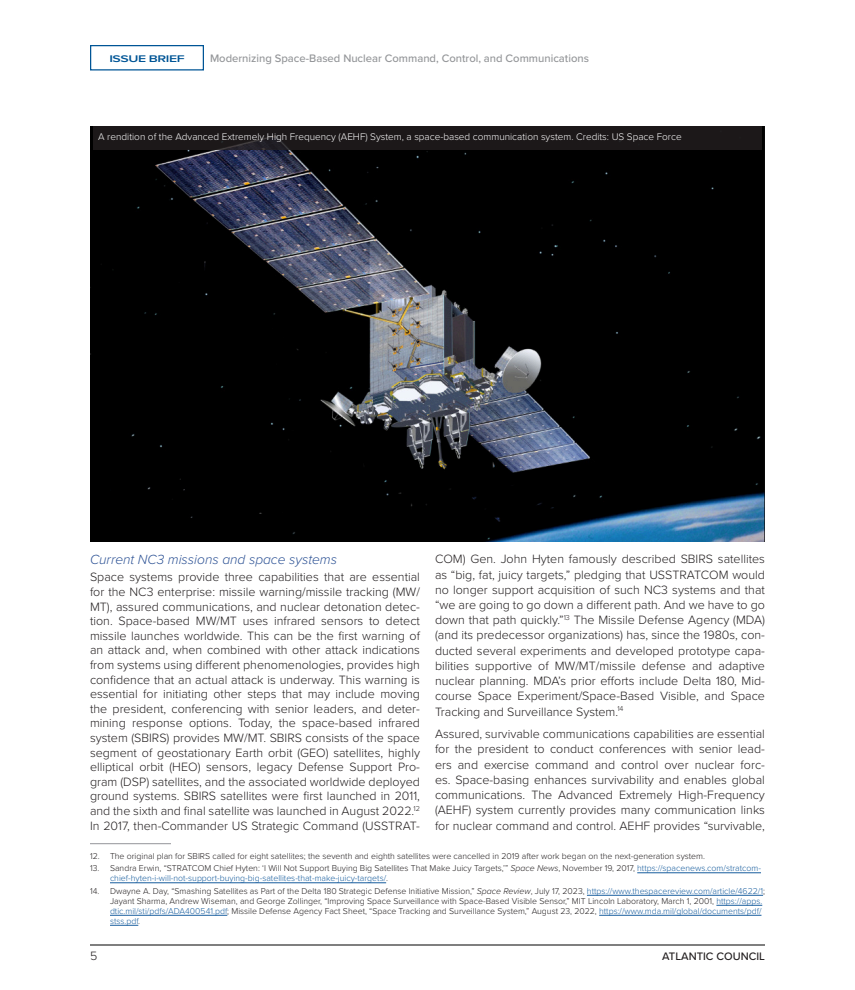
<style>
.page{position:relative;width:855px;height:990px;background:#fff}
.page>*{position:absolute;margin:0;border:0;box-sizing:border-box;transform-origin:0 0}
.Heading_1{font:italic 300 13.75px "Proxima Nova";color:#2f5496}
.Body_Copy_-_normal{font:300 12.5px/14.6px "Proxima Nova";color:#231f20;text-align:justify}
.t1{font:500 11.25px "Proxima Nova";color:#939598}
.t2{font:500 11.25px "Proxima Nova";color:#231f20}
.Body_Copy_-_normal-2{font:300 10px "Proxima Nova";color:#fff}
.t3{font:600 10px "Proxima Nova";letter-spacing:-.03em;color:#005596;scale:1.4 1}
.t4{font:300 8.75px/10px "Proxima Nova";color:#231f20}
.s1{font-style:italic}
.s2{color:#175d9e}
</style>
<div class="page">
<hr style="left:90px;top:945px;width:675px;height:1px;background:#000">
<div style="left:90px;top:45px;width:114px;height:26px;border:1px solid #005596"></div>
<img style="left:90px;top:126px;width:675px;height:415px">
<div style="left:93px;top:126px;width:669px;height:23px;background:#1c1819"></div>
<hr style="left:90px;top:843px;width:81px;height:1px;background:#a8a9ad">
<hr style="left:637px;top:873px;width:124px;height:1px;background:#175d9e">
<hr style="left:110px;top:883px;width:276px;height:1px;background:#175d9e">
<hr style="left:587px;top:895px;width:176px;height:1px;background:#175d9e">
<hr style="left:716px;top:905px;width:46px;height:1px;background:#175d9e">
<hr style="left:110px;top:915px;width:117px;height:1px;background:#175d9e">
<hr style="left:599px;top:915px;width:162px;height:1px;background:#175d9e">
<svg style="left:110px;top:925px;width:28px;height:1px"></svg>
<p class="t3" style="left:109px;top:51px;width:55px">ISSUE BRIEF</p>
<p class="t1" style="left:210px;top:50px;width:380px">Modernizing Space-Based Nuclear Command, Control, and Communications</p>
<p class="Body_Copy_-_normal-2" style="left:98px;top:130px;width:585px">A rendition of the Advanced Extremely High Frequency (AEHF) System, a space-based communication system. Credits: US Space Force</p>
<p class="Heading_1" style="left:90px;top:550px;width:249px">Current NC3 missions and space systems</p>
<p class="Body_Copy_-_normal" style="left:90px;top:569px;width:332px">Space systems provide three capabilities that are essential for the NC3 enterprise: missile warning/missile tracking (MW/ MT), assured communications, and nuclear detonation detec&shy;tion. Space-based MW/MT uses infrared sensors to detect missile launches worldwide. This can be the first warning of an attack and, when combined with other attack indications from systems using different phenomenologies, provides high confidence that an actual attack is underway. This warning is essential for initiating other steps that may include moving the president, conferencing with senior leaders, and deter&shy;mining response options. Today, the space-based infrared system (SBIRS) provides MW/MT. SBIRS consists of the space segment of geostationary Earth orbit (GEO) satellites, highly elliptical orbit (HEO) sensors, legacy Defense Support Pro&shy;gram (DSP) satellites, and the associated worldwide deployed ground systems. SBIRS satellites were first launched in 2011, and the sixth and final satellite was launched in August 2022.<sup>12<br></sup>In 2017, then-Commander US Strategic Command (USSTRAT-</p>
<p class="Body_Copy_-_normal" style="left:435px;top:551px;width:332px;line-height:15.2px">COM) Gen. John Hyten famously described SBIRS satellites as “big, fat, juicy targets,” pledging that USSTRATCOM would no longer support acquisition of such NC3 systems and that “we are going to go down a different path. And we have to go down that path quickly.”<sup>13</sup> The Missile Defense Agency (MDA) (and its predecessor organizations) has, since the 1980s, con&shy;ducted several experiments and developed prototype capa&shy;bilities supportive of MW/MT/missile defense and adaptive nuclear planning. MDA’s prior efforts include Delta 180, Mid&shy;course Space Experiment/Space-Based Visible, and Space Tracking and Surveillance System.<sup>14</sup></p>
<p class="Body_Copy_-_normal" style="left:435px;top:726px;width:332px;line-height:15.2px">Assured, survivable communications capabilities are essential for the president to conduct conferences with senior lead&shy;ers and exercise command and control over nuclear forc&shy;es. Space-basing enhances survivability and enables global communications. The Advanced Extremely High-Frequency (AEHF) system currently provides many communication links for nuclear command and control. AEHF provides “survivable,</p>
<p class="t4" style="left:90px;top:850px;width:617px">12. The original plan for SBIRS called for eight satellites; the seventh and eighth satellites were cancelled in 2019 after work began on the next-generation system.</p>
<p class="t4" style="left:110px;top:863px;width:653px;text-indent:-20px">13. Sandra Erwin, “STRATCOM Chief Hyten: ‘I Will Not Support Buying Big Satellites That Make Juicy Targets,’” <span class="s1">Space News</span>, November 19, 2017, <span class="s2">https://spacenews.com/stratcom&shy;chief-hyten-i-will-not-support-buying-big-satellites-that-make-juicy-targets/</span>.</p>
<p class="t4" style="left:110px;top:885px;width:656px;text-indent:-20px">14. Dwayne A. Day, “Smashing Satellites as Part of the Delta 180 Strategic Defense Initiative Mission,” <span class="s1">Space Review</span>, July 17, 2023, <span class="s2">https://www.thespacereview.com/article/4622/1</span>; Jayant Sharma, Andrew Wiseman, and George Zollinger, “Improving Space Surveillance with Space-Based Visible Sensor,” MIT Lincoln Laboratory, March 1, 2001, <span class="s2">https://apps. dtic.mil/sti/pdfs/ADA400541.pdf</span>; Missile Defense Agency Fact Sheet, “Space Tracking and Surveillance System,” August 23, 2022, <span class="s2">https://www.mda.mil/global/documents/pdf/ stss.pdf</span>.</p>
<p class="Body_Copy_-_normal" style="left:90px;top:948px;width:9px">5</p>
<p class="t2" style="left:662px;top:948px;width:104px">ATLANTIC COUNCIL</p>
</div>
